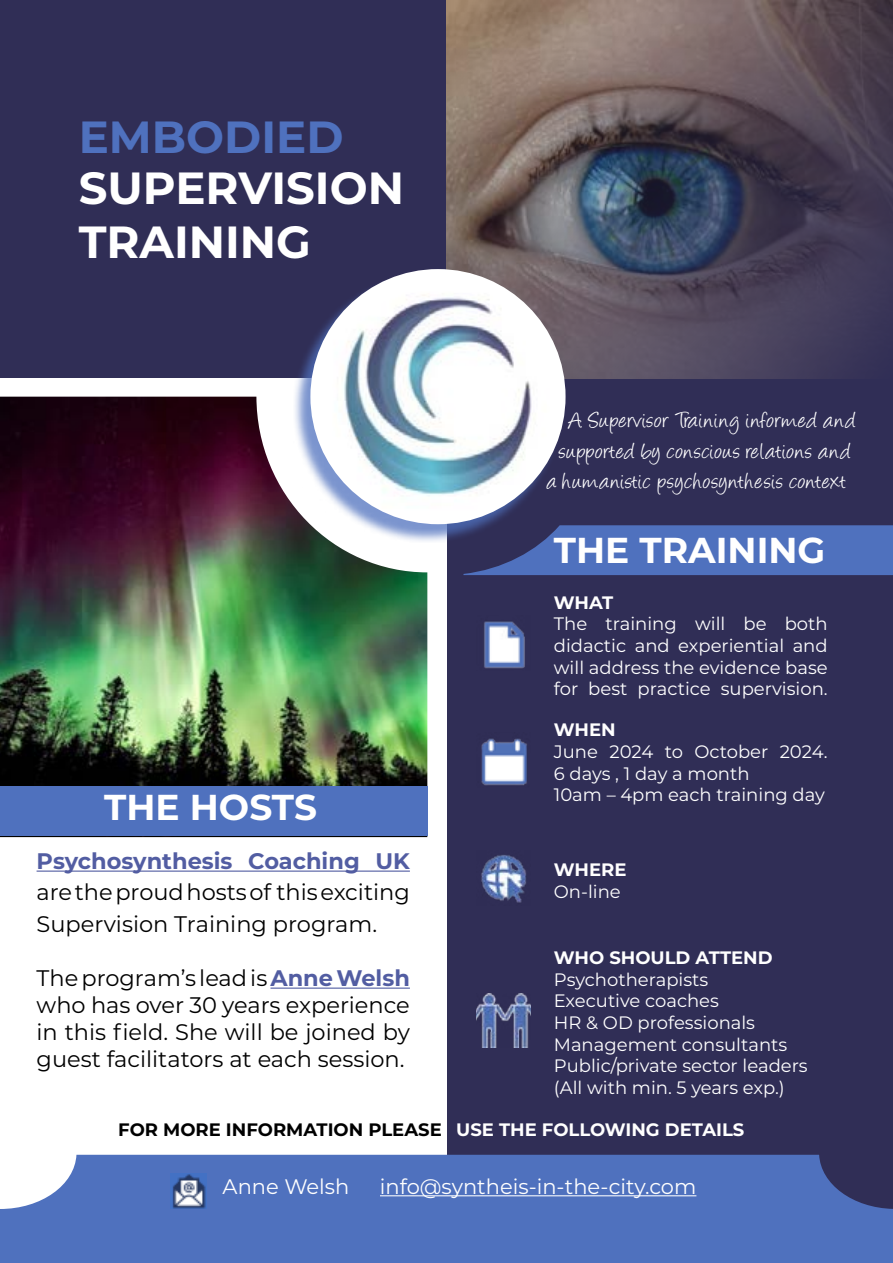
<style>
.page{position:relative;width:893px;height:1263px;background:#302e56}
.page>*{position:absolute;margin:0;border:0;box-sizing:border-box;transform-origin:0 0}
.t1{font:700 45px/54.6px "Montserrat";color:#fff}
.t2{font:700 45px "Montserrat";color:#4f71be}
.t3{font:700 36px "Montserrat";color:#fff}
.t4{font:25.5px "Angelina";letter-spacing:.035em;color:#fff}
.t5{font:22.5px/27px "Montserrat";color:#000}
.t6{font:700 22.5px "Montserrat";color:#525da2}
.t7{font:21px "Montserrat";color:#fff}
.t8{font:18px/21.6px "Montserrat";color:#fff}
.t9{font:700 18px "Montserrat";color:#000}
.t10{font:700 18px "Montserrat";color:#fff}
.s1{font-weight:700;color:#525da2}
.s2{color:#fff}
</style>
<div class="page">
<div style="left:0;top:378px;width:446px;height:885px;background:#fff"></div>
<img style="left:446px;top:0;width:447px;height:378px">
<div style="left:293px;top:272px;width:271px;height:272px;background:#4f71be;opacity:.75"></div>
<img style="left:310px;top:269px;width:256px;height:255px;border-radius:128px">
<img style="left:0;top:397px;width:427px;height:440px">
<div style="left:0;top:786px;width:427px;height:50px;background:#4f71be"></div>
<hr style="left:37px;top:870px;width:373px;height:2px;background:#525da2">
<hr style="left:270px;top:987px;width:140px;height:2px;background:#525da2">
<svg style="left:463px;top:525px;width:430px;height:50px;background:#4a66ae"></svg>
<img style="left:484px;top:621px;width:41px;height:48px">
<img style="left:481px;top:738px;width:46px;height:48px">
<img style="left:481px;top:855px;width:45px;height:48px">
<img style="left:476px;top:993px;width:55px;height:55px">
<svg style="left:0;top:1155px;width:893px;height:108px;background:#5473bc"></svg>
<img style="left:171px;top:1173px;width:35px;height:36px">
<hr style="left:380px;top:1195px;width:316px;height:1px;background:#fff">
<h1 class="t2" style="left:79px;top:104px;width:266px">EMBODIED</h1>
<h1 class="t1" style="left:79px;top:158px;width:327px">SUPERVISION<br>TRAINING</h1>
<h2 class="t3" style="left:104px;top:781px;width:214px">THE HOSTS</h2>
<h3 class="t4" style="left:569px;top:410px;width:289px">A Supervisor Training informed and</h3>
<h3 class="t4" style="left:559px;top:440px;width:293px">supported by conscious relations and</h3>
<h3 class="t4" style="left:547px;top:471px;width:300px">a humanistic psychosynthesis context</h3>
<h2 class="t3" style="left:554px;top:524px;width:273px">THE TRAINING</h2>
<p class="t10" style="left:554px;top:589px;width:61px">WHAT</p>
<p class="t8" style="left:554px;top:612px;width:275px;text-align:justify">The training will be both didactic and experiential and will address the evidence base for best practice supervision.</p>
<p class="t10" style="left:554px;top:717px;width:63px">WHEN</p>
<p class="t8" style="left:554px;top:740px;width:275px">June 2024 to October 2024.<br>6 days , 1 day a month<br>10am – 4pm each training day</p>
<p class="t6" style="left:37px;top:845px;width:375px">Psychosynthesis Coaching UK</p>
<p class="t5" style="left:37px;top:876px;width:375px;line-height:31.5px">are the proud hosts of this exciting<br>Supervision Training program.</p>
<p class="t5" style="left:37px;top:963px;width:375px;text-align:justify">The program’s lead is <span class="s1">Anne Welsh </span>who has over 30 years experience in this field. She will be joined by guest facilitators at each session.</p>
<p class="t10" style="left:554px;top:857px;width:74px">WHERE</p>
<p class="t8" style="left:554px;top:880px;width:68px">On-line</p>
<p class="t10" style="left:554px;top:945px;width:220px">WHO SHOULD ATTEND</p>
<p class="t8" style="left:554px;top:968px;width:255px">Psychotherapists<br>Executive coaches<br>HR &amp; OD professionals<br>Management consultants<br>Public/private sector leaders (All with min. 5 years exp.)</p>
<p class="t9" style="left:118px;top:1116px;width:628px">FOR MORE INFORMATION PLEASE <span class="s2">USE THE FOLLOWING DETAILS</span></p>
<p class="t7" style="left:223px;top:1172px;width:128px">Anne Welsh</p>
<p class="t7" style="left:380px;top:1172px;width:318px">info@syntheis-in-the-city.com</p>
</div>
